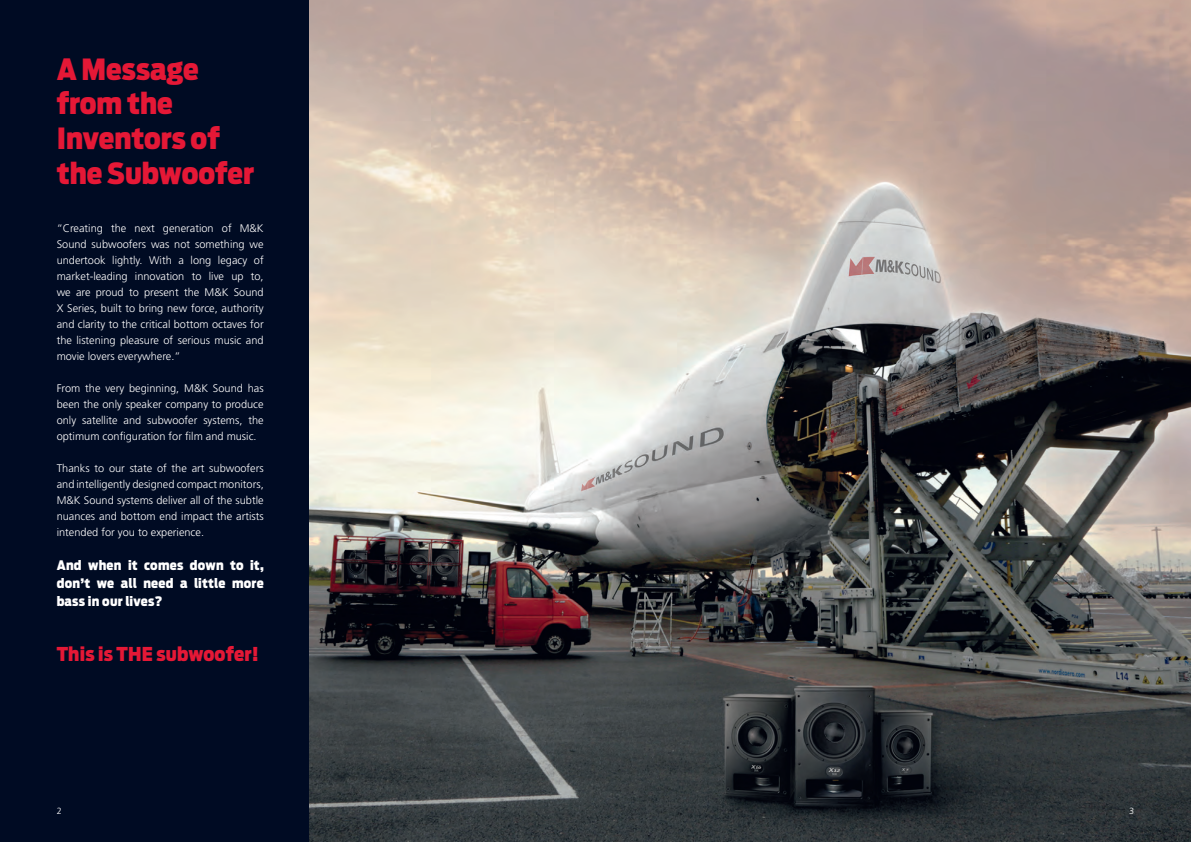
<style>
.page{position:relative;width:1191px;height:842px;background:#fff}
.page>*{position:absolute;margin:0;border:0;box-sizing:border-box;transform-origin:0 0}
.t1{font:900 29px/34.8px "Antenna Cond";color:#e51836}
.t2{font:900 19px "Antenna Cond";letter-spacing:.01em;color:#e51836}
.t3{font:900 13px/18px "Antenna Cond";letter-spacing:.02em;color:#fff;text-align:justify}
.t4{font:300 11px/16px "Frutiger";color:#fff;text-align:justify}
.t5{font:300 9px "Frutiger";color:#fff}
</style>
<div class="page">
<div style="left:0;top:0;width:309px;height:842px;background:#000b23"></div>
<img style="left:309px;top:0;width:882px;height:842px">
<h1 class="t1" style="left:57px;top:52px;width:199px">A Message from the<br>Inventors of the Subwoofer</h1>
<p class="t4" style="left:57px;top:220px;width:208px">“Creating the next generation of M&amp;K Sound subwoofers was not something we undertook lightly. With a long legacy of market-leading innovation to live up to, we are proud to present the M&amp;K Sound X Series, built to bring new force, authority and clarity to the critical bottom octaves for the listening pleasure of serious music and movie lovers everywhere.”</p>
<p class="t4" style="left:57px;top:380px;width:208px">From the very beginning, M&amp;K Sound has been the only speaker company to produce only satellite and subwoofer systems, the optimum configuration for film and music.</p>
<p class="t4" style="left:57px;top:460px;width:208px">Thanks to our state of the art subwoofers and intelligently designed compact monitors, M&amp;K Sound systems deliver all of the subtle nuances and bottom end impact the artists intended for you to experience.</p>
<p class="t3" style="left:57px;top:556px;width:209px">And when it comes down to it, don’t we all need a little more bass in our lives?</p>
<h2 class="t2" style="left:57px;top:642px;width:204px">This is THE subwoofer!</h2>
<p class="t5" style="left:57px;top:805px;width:7px">2</p>
<p class="t5" style="left:1129px;top:805px;width:7px">3</p>
</div>
